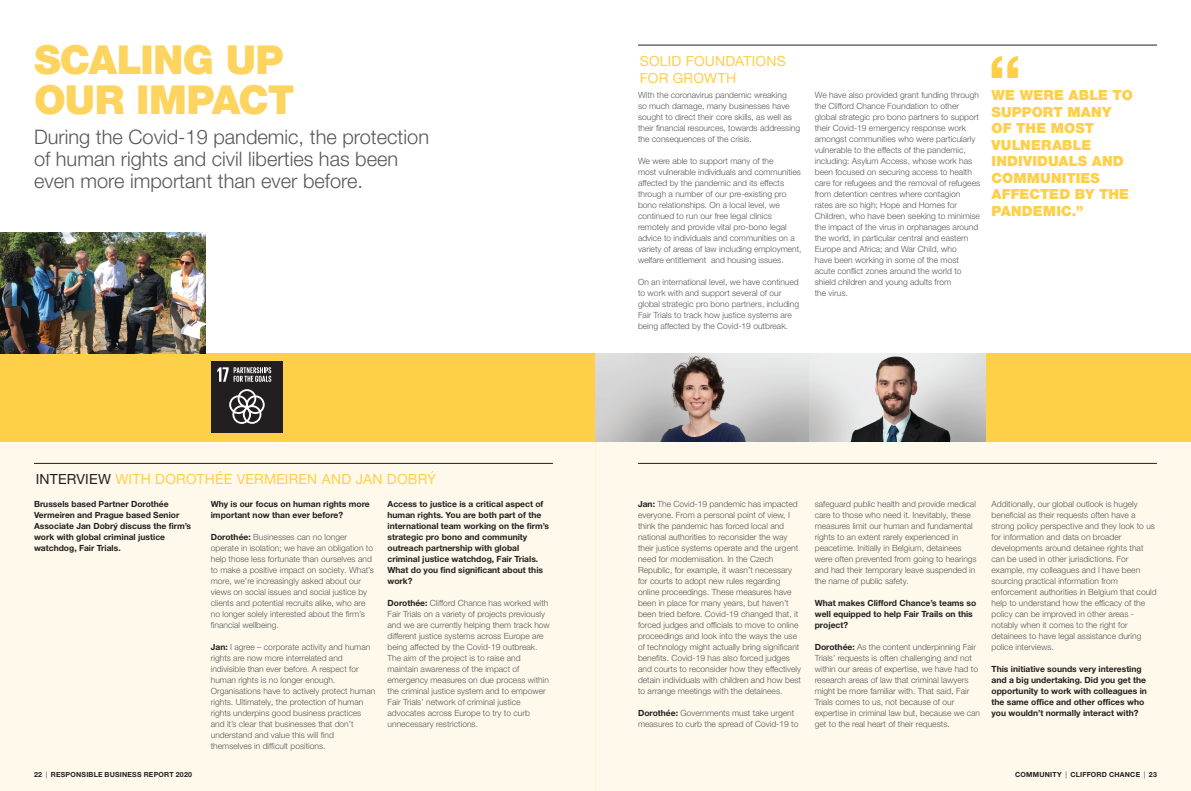
<style>
.page{position:relative;width:1191px;height:791px;background:#fff}
.page>*{position:absolute;margin:0;border:0;box-sizing:border-box;transform-origin:0 0}
._0_Page_Head_L1{font:900 40px/40px "Helvetica Neue LT Pro";letter-spacing:-.02em;color:#fed460}
._8_Intro_Para_Body{font:300 20px/22px "Helvetica Neue LT Pro";color:#57585a}
._12_Quote_Body{font:900 14px/16.5px "Helvetica Neue LT Pro";letter-spacing:.01em;color:#fecf48}
._0_Large_Questions_L{font:14px "Helvetica Neue LT Pro";letter-spacing:.015em;color:#fecf48}
._4_Body_Copy{font:300 8.5px/11px "Helvetica Neue LT Pro";color:#57585a}
._10_Case_Study_Intro{font:700 8.5px/11px "Helvetica Neue LT Pro";color:#231f20}
._4_Body_Copy-2{font:700 8.5px/11px "Helvetica Neue LT Pro";color:#231f20}
._16_Folio{font:700 7px "Helvetica Neue LT Pro";letter-spacing:.03em;color:#231f20}
.s1{color:#231f20}
.s2{font-weight:700;color:#231f20}
.s3{font-weight:300}
</style>
<div class="page">
<div style="left:595px;top:440px;width:596px;height:351px;background:#fef9eb"></div>
<div style="left:0;top:441px;width:595px;height:350px;background:#fef9eb"></div>
<div style="left:0;top:353px;width:1191px;height:88px;background:#fecf48"></div>
<div style="left:211px;top:361px;width:71px;height:72px;background:#231f20"></div>
<svg style="left:229px;top:389px;width:36px;height:35px"></svg>
<svg style="left:217px;top:367px;width:54px;height:15px"></svg>
<img style="left:595px;top:353px;width:391px;height:88px">
<img style="left:0;top:232px;width:205px;height:121px">
<svg style="left:991px;top:56px;width:27px;height:22px"></svg>
<hr style="left:638px;top:45px;width:519px;height:1px;background:#231f20">
<hr style="left:34px;top:463px;width:519px;height:1px;background:#231f20">
<hr style="left:638px;top:463px;width:519px;height:1px;background:#231f20">
<p class="_0_Page_Head_L1" style="left:34px;top:39px;width:262px">SCALING UP<br>OUR IMPACT</p>
<p class="_8_Intro_Para_Body" style="left:34px;top:126px;width:396px">During the Covid-19 pandemic, the protection of human rights and civil liberties has been even more important than ever before.</p>
<p class="_0_Large_Questions_L" style="left:36px;top:471px;width:402px"><span class="s1">INTERVIEW</span> WITH DOROTHÉE VERMEIREN AND JAN DOBRÝ</p>
<p class="_10_Case_Study_Intro" style="left:34px;top:498px;width:159px">Brussels based Partner Dorothée<br>Vermeiren and Prague based Senior<br>Associate Jan Dobrý discuss the firm’s work with global criminal justice watchdog, Fair Trials.</p>
<p class="_10_Case_Study_Intro" style="left:211px;top:498px;width:160px">Why is our focus on human rights more important now than ever before?</p>
<p class="_4_Body_Copy" style="left:211px;top:531px;width:164px"><span class="s2">Dorothée:</span> Businesses can no longer operate in isolation; we have an obligation to help those less fortunate than ourselves and to make a positive impact on society. What’s more, we’re increasingly asked about our views on social issues and social justice by clients and potential recruits alike, who are no longer solely interested about the firm’s financial wellbeing.</p>
<p class="_4_Body_Copy" style="left:211px;top:641px;width:166px"><span class="s2">Jan:</span> I agree – corporate activity and human rights are now more interrelated and indivisible than ever before. A respect for human rights is no longer enough.<br>Organisations have to actively protect human rights. Ultimately, the protection of human rights underpins good business practices and it’s clear that businesses that don’t understand and value this will find themselves in difficult positions.</p>
<p class="_10_Case_Study_Intro" style="left:387px;top:498px;width:163px">Access to justice is a critical aspect of human rights. You are both part of the international team working on the firm’s strategic pro bono and community outreach partnership with global criminal justice watchdog, Fair Trials.<br>What do you find significant about this work?</p>
<p class="_4_Body_Copy" style="left:387px;top:597px;width:164px"><span class="s2">Dorothée:</span> Clifford Chance has worked with Fair Trials on a variety of projects previously and we are currently helping them track how different justice systems across Europe are being affected by the Covid-19 outbreak.<br>The aim of the project is to raise and maintain awareness of the impact of emergency measures on due process within the criminal justice system and to empower Fair Trials’ network of criminal justice advocates across Europe to try to curb unnecessary restrictions.</p>
<p class="_0_Large_Questions_L" style="left:640px;top:52px;width:147px">SOLID FOUNDATIONS</p>
<p class="_0_Large_Questions_L" style="left:640px;top:69px;width:98px">FOR GROWTH</p>
<p class="_4_Body_Copy" style="left:638px;top:89px;width:164px">With the coronavirus pandemic wreaking<br>so much damage, many businesses have sought to direct their core skills, as well as their financial resources, towards addressing the consequences of the crisis.</p>
<p class="_4_Body_Copy" style="left:638px;top:155px;width:165px">We were able to support many of the<br>most vulnerable individuals and communities affected by the pandemic and its effects through a number of our pre-existing pro bono relationships. On a local level, we continued to run our free legal clinics remotely and provide vital pro-bono legal advice to individuals and communities on a variety of areas of law including employment, welfare entitlement and housing issues.</p>
<p class="_4_Body_Copy" style="left:638px;top:276px;width:163px">On an international level, we have continued to work with and support several of our global strategic pro bono partners, including Fair Trials to track how justice systems are being affected by the Covid-19 outbreak.</p>
<p class="_4_Body_Copy" style="left:814px;top:89px;width:167px">We have also provided grant funding through the Clifford Chance Foundation to other global strategic pro bono partners to support their Covid-19 emergency response work amongst communities who were particularly vulnerable to the effects of the pandemic, including: Asylum Access, whose work has been focused on securing access to health care for refugees and the removal of refugees from detention centres where contagion rates are so high; Hope and Homes for Children, who have been seeking to minimise the impact of the virus in orphanages around the world, in particular central and eastern Europe and Africa; and War Child, who<br>have been working in some of the most acute conflict zones around the world to shield children and young adults from<br>the virus.</p>
<p class="_12_Quote_Body" style="left:991px;top:87px;width:143px">WE WERE ABLE TO<br>SUPPORT MANY<br>OF THE MOST<br>VULNERABLE<br>INDIVIDUALS AND<br>COMMUNITIES<br>AFFECTED BY THE<br>PANDEMIC.”</p>
<p class="_4_Body_Copy" style="left:638px;top:498px;width:164px"><span class="s2">Jan:</span> The Covid-19 pandemic has impacted everyone. From a personal point of view, I think the pandemic has forced local and national authorities to reconsider the way their justice systems operate and the urgent need for modernisation. In the Czech Republic, for example, it wasn’t necessary for courts to adopt new rules regarding online proceedings. These measures have been in place for many years, but haven’t been tried before. Covid-19 changed that, it forced judges and officials to move to online proceedings and look into the ways the use of technology might actually bring significant benefits. Covid-19 has also forced judges and courts to reconsider how they effectively detain individuals with children and how best to arrange meetings with the detainees.</p>
<p class="_4_Body_Copy" style="left:638px;top:707px;width:162px"><span class="s2">Dorothée:</span> Governments must take urgent measures to curb the spread of Covid-19 to</p>
<p class="_4_Body_Copy" style="left:814px;top:498px;width:163px">safeguard public health and provide medical care to those who need it. Inevitably, these measures limit our human and fundamental rights to an extent rarely experienced in peacetime. Initially in Belgium, detainees were often prevented from going to hearings and had their temporary leave suspended in the name of public safety.</p>
<p class="_4_Body_Copy-2" style="left:814px;top:597px;width:163px">What makes Clifford Chance’s teams so well equipped to help Fair Trails on this project?</p>
<p class="_4_Body_Copy" style="left:814px;top:641px;width:167px"><span class="s2">Dorothée:</span> As the content underpinning Fair Trials’ requests is often challenging and not within our areas of expertise, we have had to research areas of law that criminal lawyers might be more familiar with. That said, Fair Trials comes to us, not because of our expertise in criminal law but, because we can get to the real heart of their requests.</p>
<p class="_4_Body_Copy" style="left:991px;top:498px;width:167px">Additionally, our global outlook is hugely beneficial as their requests often have a strong policy perspective and they look to us for information and data on broader developments around detainee rights that can be used in other jurisdictions. For example, my colleagues and I have been sourcing practical information from enforcement authorities in Belgium that could help to understand how the efficacy of the policy can be improved in other areas - notably when it comes to the right for detainees to have legal assistance during police interviews.</p>
<p class="_4_Body_Copy-2" style="left:991px;top:663px;width:157px">This initiative sounds very interesting and a big undertaking. Did you get the opportunity to work with colleagues in the same office and other offices who you wouldn’t normally interact with?</p>
<p class="_16_Folio" style="left:34px;top:770px;width:160px">22 <span class="s3">|</span> RESPONSIBLE BUSINESS REPORT 2020</p>
<p class="_16_Folio" style="left:1015px;top:770px;width:143px">COMMUNITY <span class="s3">|</span> CLIFFORD CHANCE <span class="s3">|</span> 23</p>
</div>
